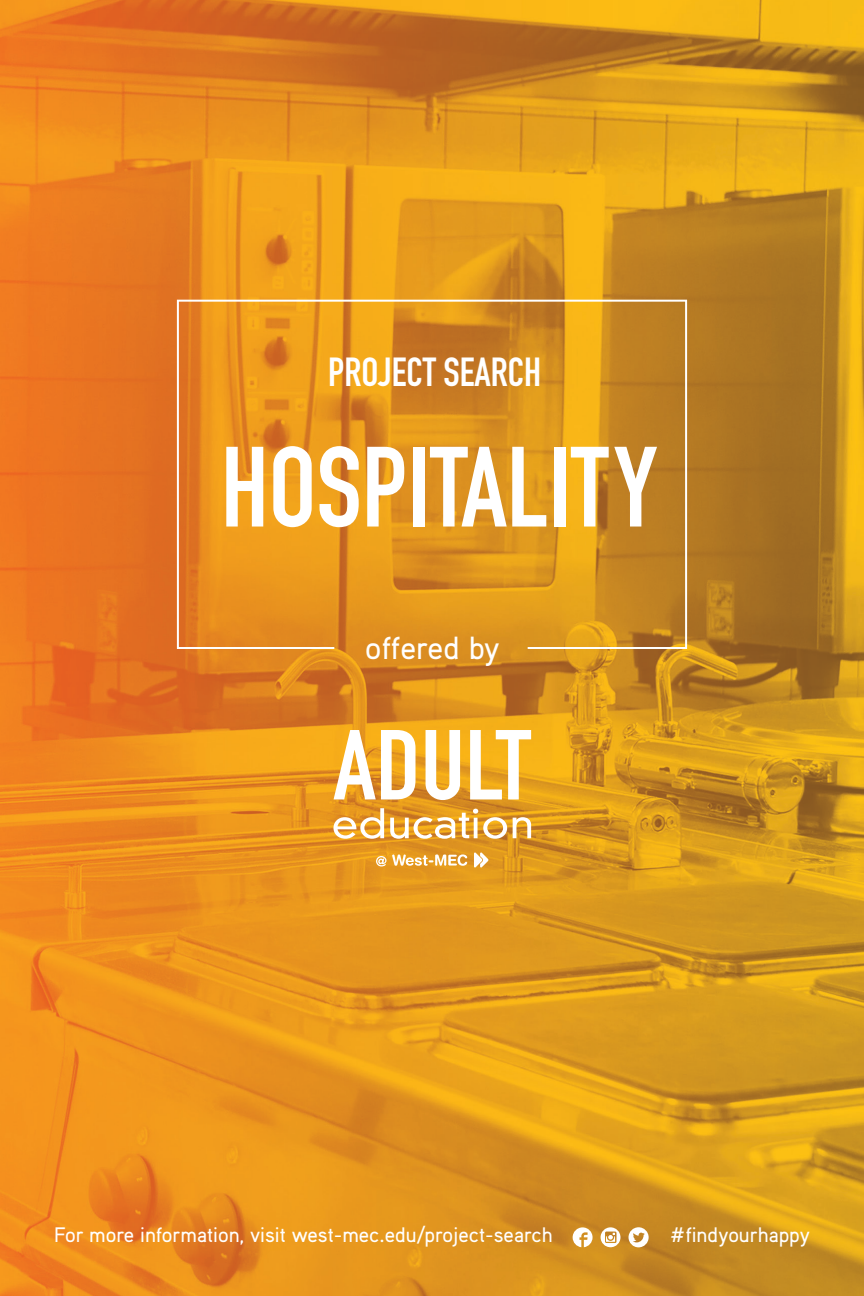
<style>
.page{position:relative;width:864px;height:1296px;background:#fff}
.page>*{position:absolute;margin:0;border:0;box-sizing:border-box;transform-origin:0 0}
.t1{font:112px "DIN Engschrift";color:#fff}
.t2{font:40px "DIN Engschrift";color:#fff}
.t3{font:500 32px "Aaux Pro";color:#fff}
.t4{font:500 21px "Aaux Pro";color:#fff}
</style>
<div class="page">
<img style="left:0;top:0;width:864px;height:1296px">
<svg style="left:176px;top:299px;width:512px;height:351px;background:#dc9121"></svg>
<svg style="left:334px;top:730px;width:82px;height:69px"></svg>
<svg style="left:426px;top:730px;width:34px;height:70px"></svg>
<svg style="left:470px;top:730px;width:61px;height:69px"></svg>
<svg style="left:333px;top:808px;width:51px;height:31px"></svg>
<svg style="left:390px;top:809px;width:117px;height:30px"></svg>
<svg style="left:513px;top:817px;width:18px;height:21px"></svg>
<svg style="left:474px;top:852px;width:15px;height:16px"></svg>
<svg style="left:376px;top:854px;width:91px;height:12px"></svg>
<svg style="left:601px;top:1227px;width:19px;height:20px"></svg>
<svg style="left:573px;top:1227px;width:20px;height:20px"></svg>
<svg style="left:629px;top:1227px;width:20px;height:20px"></svg>
<h2 class="t2" style="left:328px;top:349px;width:215px">PROJECT SEARCH</h2>
<h1 class="t1" style="left:221px;top:422px;width:438px">HOSPITALITY</h1>
<h3 class="t3" style="left:365px;top:628px;width:136px">offered by</h3>
<p class="t4" style="left:54px;top:1221px;width:500px">For more information, visit west-mec.edu/project-search</p>
<p class="t4" style="left:670px;top:1221px;width:141px">#findyourhappy</p>
</div>
